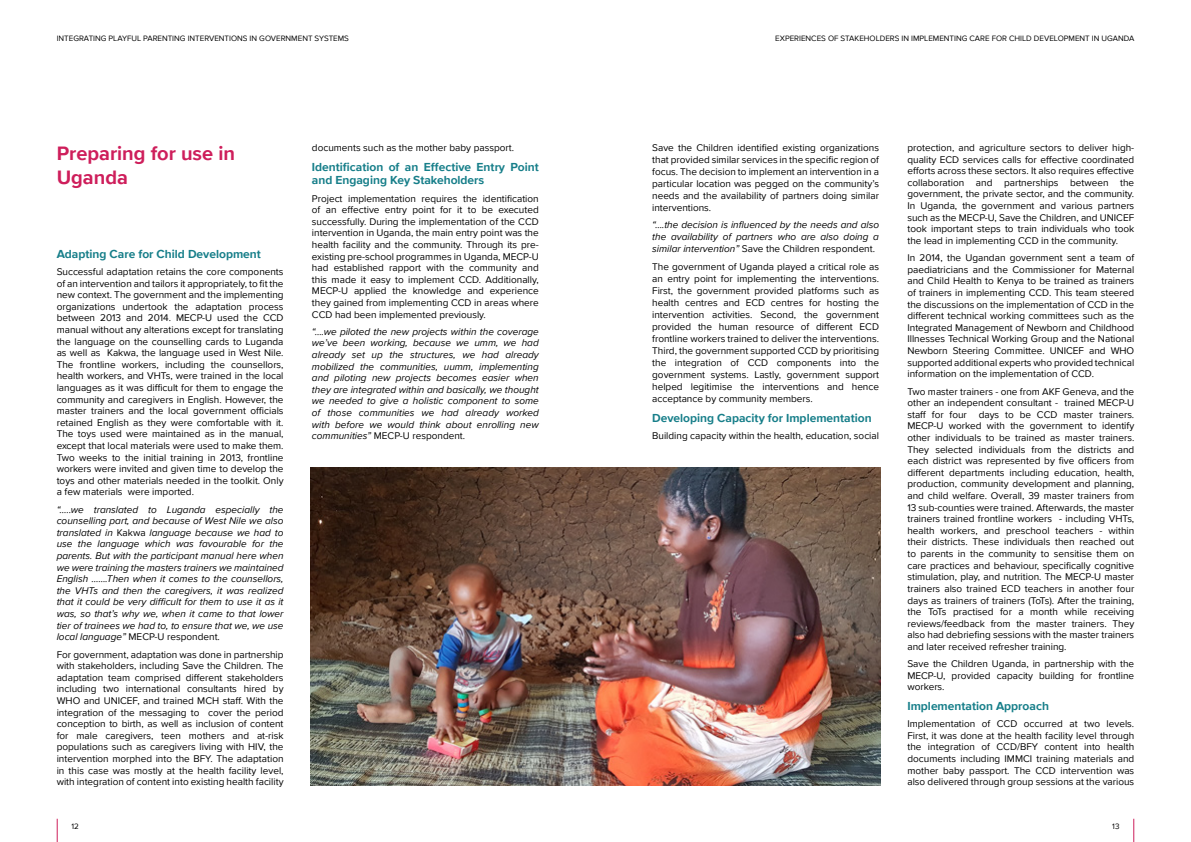
<style>
.page{position:relative;width:1191px;height:842px;background:#fff}
.page>*{position:absolute;margin:0;border:0;box-sizing:border-box;transform-origin:0 0}
.t1{font:700 20px/24px "Proxima Nova";color:#ce1e5b}
.t2{font:700 12px/13.9px "Proxima Nova";color:#167e89}
.t3{font:10px/11.6px "Proxima Nova";color:#000;text-align:justify}
.t4{font:italic 10px/11.6px "Proxima Nova";color:#000;text-align:justify}
.t5{font:8px "Proxima Nova";color:#000}
.s1{font-style:normal}
</style>
<div class="page">
<svg style="left:1133px;top:819px;width:1px;height:23px"></svg>
<svg style="left:57px;top:819px;width:1px;height:23px"></svg>
<img style="left:310px;top:468px;width:570px;height:317px">
<p class="t5" style="left:57px;top:33px;width:294px">INTEGRATING PLAYFUL PARENTING INTERVENTIONS IN GOVERNMENT SYSTEMS</p>
<p class="t5" style="left:775px;top:33px;width:360px">EXPERIENCES OF STAKEHOLDERS IN IMPLEMENTING CARE FOR CHILD DEVELOPMENT IN UGANDA</p>
<h1 class="t1" style="left:57px;top:141px;width:180px">Preparing for use in<br>Uganda</h1>
<p class="t2" style="left:57px;top:246px;width:206px">Adapting Care for Child Development</p>
<p class="t3" style="left:57px;top:265px;width:228px">Successful adaptation retains the core components of an intervention and tailors it appropriately, to fit the new context. The government and the implementing organizations undertook the adaptation process between 2013 and 2014. MECP-U used the CCD manual without any alterations except for translating the language on the counselling cards to Luganda as well as Kakwa, the language used in West Nile.<br>The frontline workers, including the counsellors, health workers, and VHTs, were trained in the local languages as it was difficult for them to engage the community and caregivers in English. However, the master trainers and the local government officials retained English as they were comfortable with it.<br>The toys used were maintained as in the manual, except that local materials were used to make them.<br>Two weeks to the initial training in 2013, frontline workers were invited and given time to develop the toys and other materials needed in the toolkit. Only a few materials were imported.</p>
<p class="t4" style="left:57px;top:503px;width:228px">“…..we translated to Luganda especially the counselling part, and because of West Nile we also translated in <span class="s1">Kakwa</span> language because we had to use the language which was favourable for the parents. But with the participant manual here when we were training the masters trainers we maintained English …….Then when it comes to the counsellors, the VHTs and then the caregivers, it was realized that it could be very difficult for them to use it as it was, so that’s why we, when it came to that lower tier of trainees we had to, to ensure that we, we use local language” <span class="s1">MECP-U respondent.</span></p>
<p class="t3" style="left:57px;top:648px;width:228px">For government, adaptation was done in partnership with stakeholders, including Save the Children. The adaptation team comprised different stakeholders including two international consultants hired by WHO and UNICEF, and trained MCH staff. With the integration of the messaging to cover the period conception to birth, as well as inclusion of content for male caregivers, teen mothers and at-risk populations such as caregivers living with HIV, the intervention morphed into the BFY. The adaptation in this case was mostly at the health facility level, with integration of content into existing health facility</p>
<p class="t3" style="left:312px;top:141px;width:204px">documents such as the mother baby passport.</p>
<p class="t2" style="left:312px;top:159px;width:228px">Identification of an Effective Entry Point and Engaging Key Stakeholders</p>
<p class="t3" style="left:312px;top:192px;width:228px">Project implementation requires the identification of an effective entry point for it to be executed successfully. During the implementation of the CCD intervention in Uganda, the main entry point was the health facility and the community. Through its pre&shy;existing pre-school programmes in Uganda, MECP-U had established rapport with the community and this made it easy to implement CCD. Additionally, MECP-U applied the knowledge and experience they gained from implementing CCD in areas where CCD had been implemented previously.</p>
<p class="t4" style="left:312px;top:325px;width:228px">“….we piloted the new projects within the coverage we’ve been working, because we umm, we had already set up the structures, we had already mobilized the communities, uumm, implementing and piloting new projects becomes easier when they are integrated within and basically, we thought we needed to give a holistic component to some of those communities we had already worked with before we would think about enrolling new communities” <span class="s1">MECP-U respondent.</span></p>
<p class="t3" style="left:652px;top:141px;width:228px;line-height:12px">Save the Children identified existing organizations that provided similar services in the specific region of focus. The decision to implement an intervention in a particular location was pegged on the community’s needs and the availability of partners doing similar interventions.</p>
<p class="t4" style="left:652px;top:219px;width:228px;line-height:12px">“….the decision is influenced by the needs and also the availability of partners who are also doing a similar intervention” <span class="s1">Save the Children respondent.</span></p>
<p class="t3" style="left:652px;top:260px;width:228px;line-height:12px">The government of Uganda played a critical role as an entry point for implementing the interventions.<br>First, the government provided platforms such as health centres and ECD centres for hosting the intervention activities. Second, the government provided the human resource of different ECD frontline workers trained to deliver the interventions.<br>Third, the government supported CCD by prioritising the integration of CCD components into the government systems. Lastly, government support helped legitimise the interventions and hence acceptance by community members.</p>
<p class="t2" style="left:652px;top:410px;width:221px">Developing Capacity for Implementation</p>
<p class="t3" style="left:652px;top:430px;width:228px">Building capacity within the health, education, social</p>
<p class="t3" style="left:907px;top:141px;width:228px">protection, and agriculture sectors to deliver high&shy;quality ECD services calls for effective coordinated efforts across these sectors. It also requires effective collaboration and partnerships between the government, the private sector, and the community.<br>In Uganda, the government and various partners such as the MECP-U, Save the Children, and UNICEF took important steps to train individuals who took the lead in implementing CCD in the community.</p>
<p class="t3" style="left:907px;top:252px;width:228px">In 2014, the Ugandan government sent a team of paediatricians and the Commissioner for Maternal and Child Health to Kenya to be trained as trainers of trainers in implementing CCD. This team steered the discussions on the implementation of CCD in the different technical working committees such as the Integrated Management of Newborn and Childhood Illnesses Technical Working Group and the National Newborn Steering Committee. UNICEF and WHO supported additional experts who provided technical information on the implementation of CCD.</p>
<p class="t3" style="left:907px;top:385px;width:228px">Two master trainers - one from AKF Geneva, and the other an independent consultant - trained MECP-U staff for four days to be CCD master trainers.<br>MECP-U worked with the government to identify other individuals to be trained as master trainers.<br>They selected individuals from the districts and each district was represented by five officers from different departments including education, health, production, community development and planning, and child welfare. Overall, 39 master trainers from 13 sub-counties were trained. Afterwards, the master trainers trained frontline workers - including VHTs, health workers, and preschool teachers - within their districts. These individuals then reached out to parents in the community to sensitise them on care practices and behaviour, specifically cognitive stimulation, play, and nutrition. The MECP-U master trainers also trained ECD teachers in another four days as trainers of trainers (ToTs). After the training, the ToTs practised for a month while receiving reviews/feedback from the master trainers. They also had debriefing sessions with the master trainers and later received refresher training.</p>
<p class="t3" style="left:907px;top:658px;width:228px">Save the Children Uganda, in partnership with the MECP-U, provided capacity building for frontline workers.</p>
<p class="t2" style="left:907px;top:699px;width:143px">Implementation Approach</p>
<p class="t3" style="left:907px;top:718px;width:228px">Implementation of CCD occurred at two levels.<br>First, it was done at the health facility level through the integration of CCD/BFY content into health documents including IMMCI training materials and mother baby passport. The CCD intervention was also delivered through group sessions at the various</p>
<p class="t5" style="left:71px;top:820px;width:9px">12</p>
<p class="t5" style="left:1112px;top:820px;width:9px">13</p>
</div>
